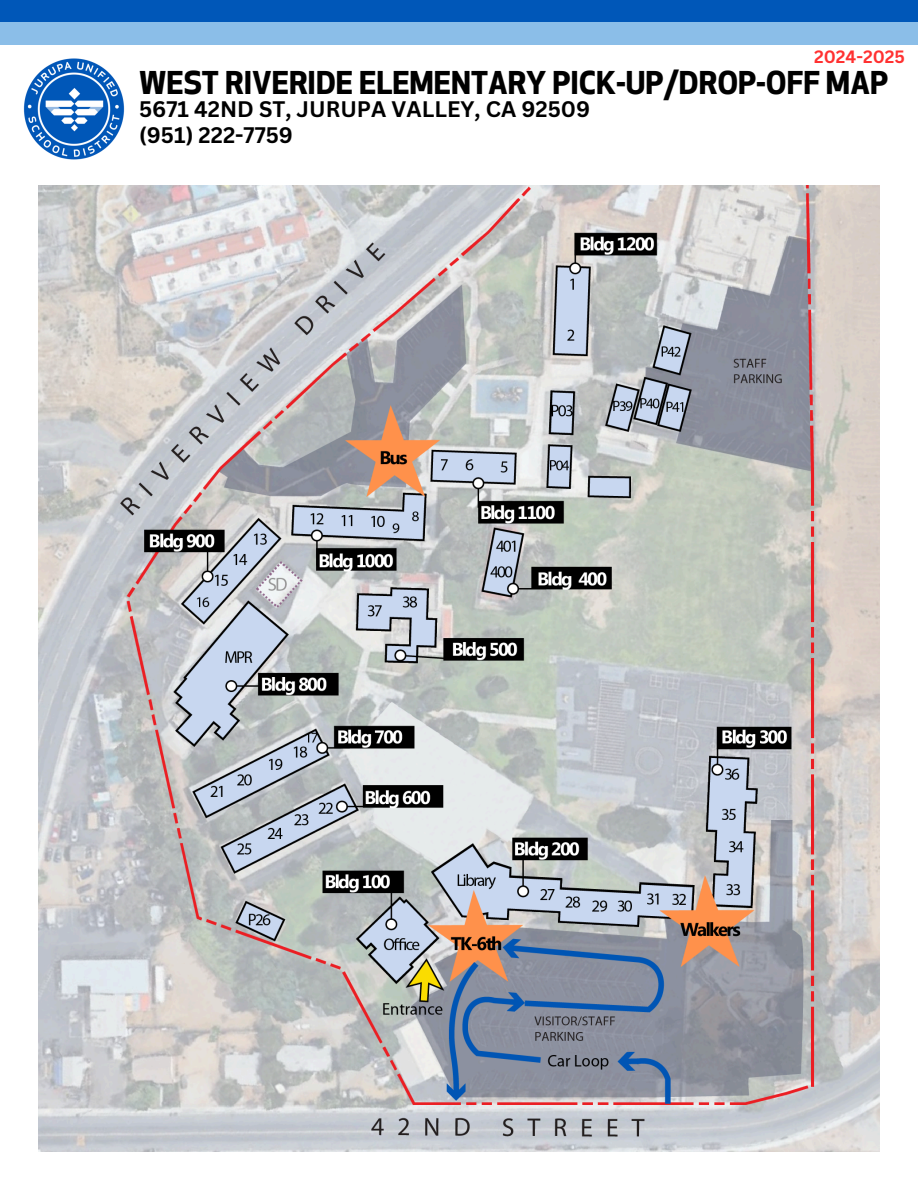
<style>
.page{position:relative;width:918px;height:1188px;background:#fff}
.page>*{position:absolute;margin:0;border:0;box-sizing:border-box;transform-origin:0 0}
.t1{font:700 30.75px "Apex New";color:#000}
.t2{font:700 21.9px "Canva Sans";color:#000}
.t3{font:700 17.4px "Canva Sans";color:#ff3131}
</style>
<div class="page">
<img style="left:38px;top:185px;width:842px;height:966px">
<img style="left:23px;top:58px;width:102px;height:101px">
<div style="left:0;top:0;width:918px;height:22px;background:#0057b8"></div>
<div style="left:0;top:22px;width:918px;height:23px;background:#8bbee8"></div>
<h3 class="t3" style="left:814px;top:45px;width:92px">2024-2025</h3>
<h1 class="t1" style="left:139px;top:71px;width:750px">WEST RIVERIDE ELEMENTARY PICK-UP/DROP-OFF MAP</h1>
<h2 class="t2" style="left:139px;top:93px;width:453px">5671 42ND ST, JURUPA VALLEY, CA 92509</h2>
<p class="t2" style="left:139px;top:119px;width:155px">(951) 222-7759</p>
</div>
